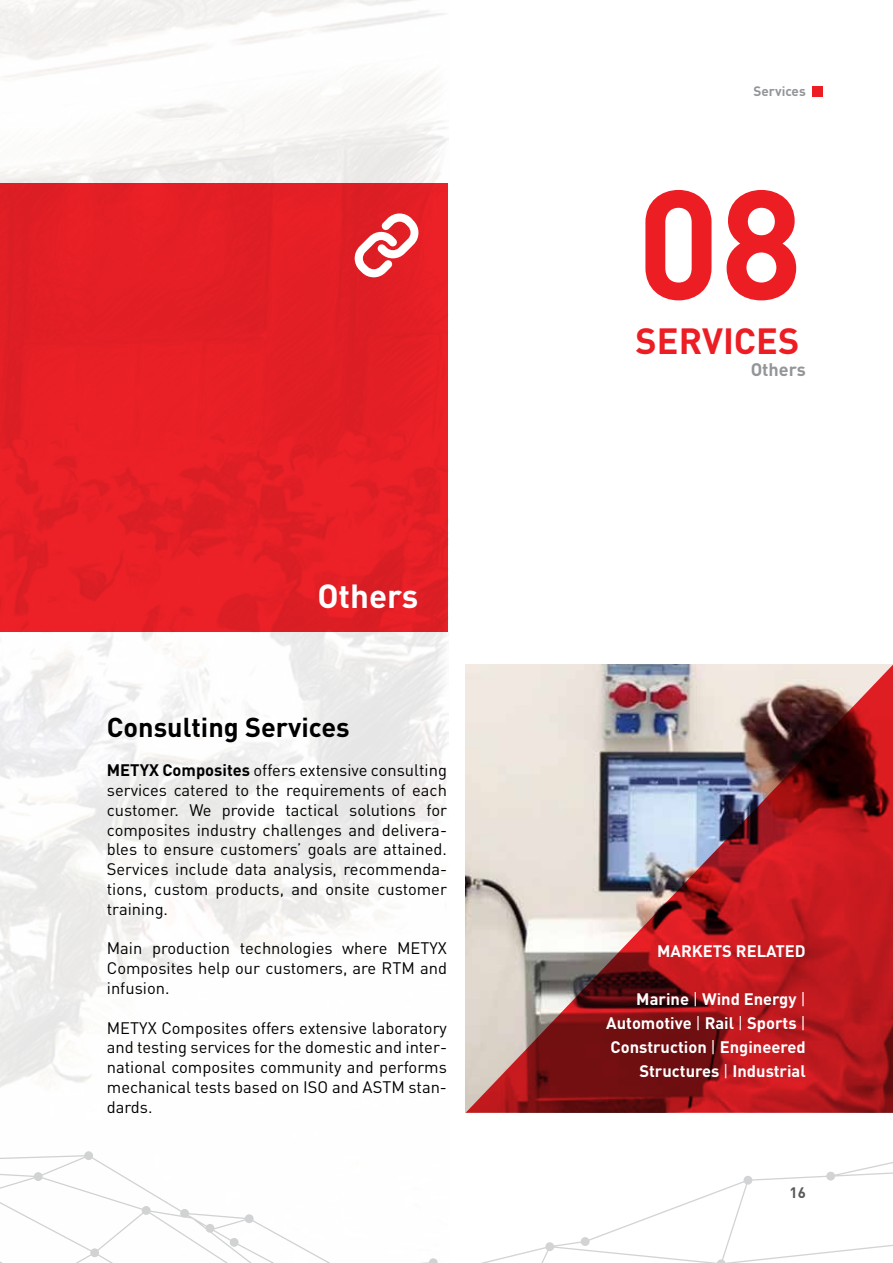
<style>
.page{position:relative;width:893px;height:1263px;background:#fff}
.page>*{position:absolute;margin:0;border:0;box-sizing:border-box;transform-origin:0 0}
.t1{font:700 152.55px "DIN Pro";color:#ed1d24}
.t2{font:700 36px "DIN Pro";color:#ed1d24}
.t3{font:700 33px "DIN Pro";color:#fff}
.t4{font:700 27px "DIN Pro";color:#000}
.t5{font:700 18px "DIN Pro";color:#939598}
.t6{font:16.5px/19.8px "DIN Pro";color:#000;text-align:justify}
.t7{font:700 16.5px/24px "DIN Pro";color:#fff;text-align:right}
.t8{font:700 15px "DIN Pro";color:#58595b}
.t9{font:700 13.5px "DIN Pro";color:#939598}
.s1{font-weight:700}
.s2{font-weight:400}
</style>
<div class="page">
<img style="left:0;top:0;width:449px;height:1087px">
<img style="left:466px;top:664px;width:427px;height:439px">
<div style="left:0;top:183px;width:448px;height:448px;background:#e51f26"></div>
<div style="left:812px;top:86px;width:11px;height:10px;background:#ed1d24"></div>
<svg style="left:0;top:1103px;width:893px;height:160px"></svg>
<svg style="left:355px;top:213px;width:63px;height:64px"></svg>
<h3 class="t3" style="left:317px;top:568px;width:103px">Others</h3>
<h3 class="t4" style="left:107px;top:704px;width:244px">Consulting Services</h3>
<p class="t6" style="left:107px;top:760px;width:342px"><span class="s1">METYX Composites</span> offers extensive consulting services catered to the requirements of each customer. We provide tactical solutions for composites industry challenges and delivera&shy;bles to ensure customers’ goals are attained.<br>Services include data analysis, recommenda&shy;tions, custom products, and onsite customer training.</p>
<p class="t6" style="left:107px;top:938px;width:342px">Main production technologies where METYX Composites help our customers, are RTM and infusion.</p>
<p class="t6" style="left:107px;top:1017px;width:342px">METYX Composites offers extensive laboratory and testing services for the domestic and inter&shy;national composites community and performs mechanical tests based on ISO and ASTM stan&shy;dards.</p>
<p class="t9" style="left:753px;top:80px;width:54px">Services</p>
<h1 class="t1" style="left:637px;top:117px;width:167px">08</h1>
<h2 class="t2" style="left:636px;top:310px;width:165px">SERVICES</h2>
<p class="t5" style="left:751px;top:355px;width:57px">Others</p>
<p class="t7" style="left:657px;top:937px;width:150px">MARKETS RELATED</p>
<p class="t7" style="left:606px;top:985px;width:201px">Marine <span class="s2">|</span> Wind Energy <span class="s2">|<br></span>Automotive <span class="s2">|</span> Rail <span class="s2">|</span> Sports <span class="s2">|<br></span>Construction <span class="s2">|</span> Engineered<br>Structures <span class="s2">|</span> Industrial</p>
<p class="t8" style="left:789px;top:1180px;width:18px">16</p>
</div>
